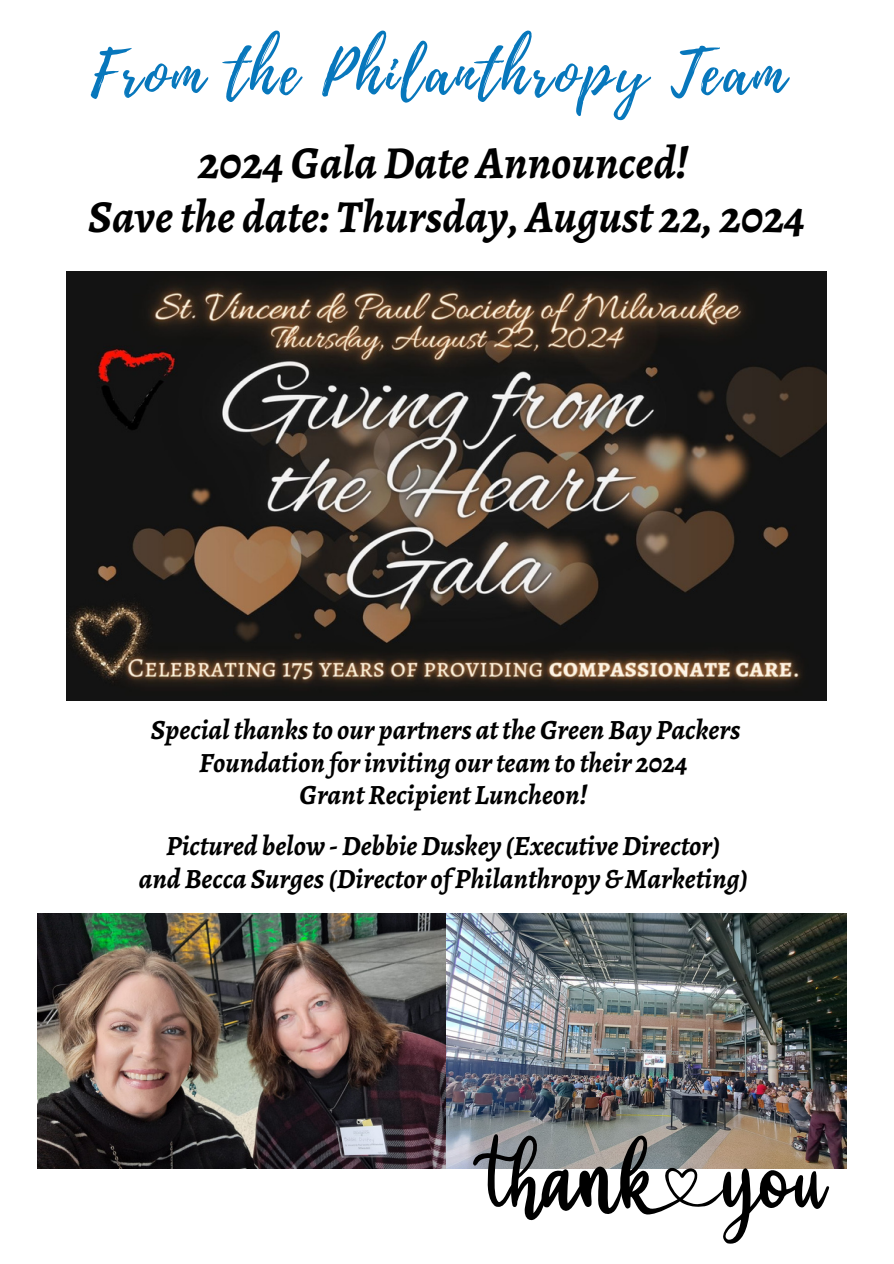
<style>
.page{position:relative;width:894px;height:1264px;background:#fff}
.page>*{position:absolute;margin:0;border:0;box-sizing:border-box;transform-origin:0 0}
.t1{font:60.15px "Playlist Script";letter-spacing:.06em;color:#0777bc}
.t2{font:italic 700 45.9px/54px "Alegreya";color:#000;text-align:center}
.t3{font:italic 700 27.9px/32.7px "Alegreya";color:#000;text-align:center}
</style>
<div class="page">
<img style="left:67px;top:271px;width:759px;height:429px">
<img style="left:38px;top:913px;width:808px;height:255px">
<svg style="left:472px;top:1134px;width:357px;height:109px"></svg>
<h1 class="t1" style="left:91px;top:30px;width:695px">From the Philanthropy Team</h1>
<h2 class="t2" style="left:88px;top:136px;width:718px">2024GalaDateAnnounced!<br>Savethe date: Thursday,August 22, 2024</h2>
<p class="t3" style="left:151px;top:713px;width:591px">Specialthanksto our partners attheGreenBay Packers<br>Foundation forinviting ourteamto their 2024<br>GrantRecipient Luncheon!</p>
<p class="t3" style="left:139px;top:829px;width:610px">Pictured below-DebbieDuskey (ExecutiveDirector) andBecca Surges(Director of Philanthropy &amp; Marketing)</p>
</div>
